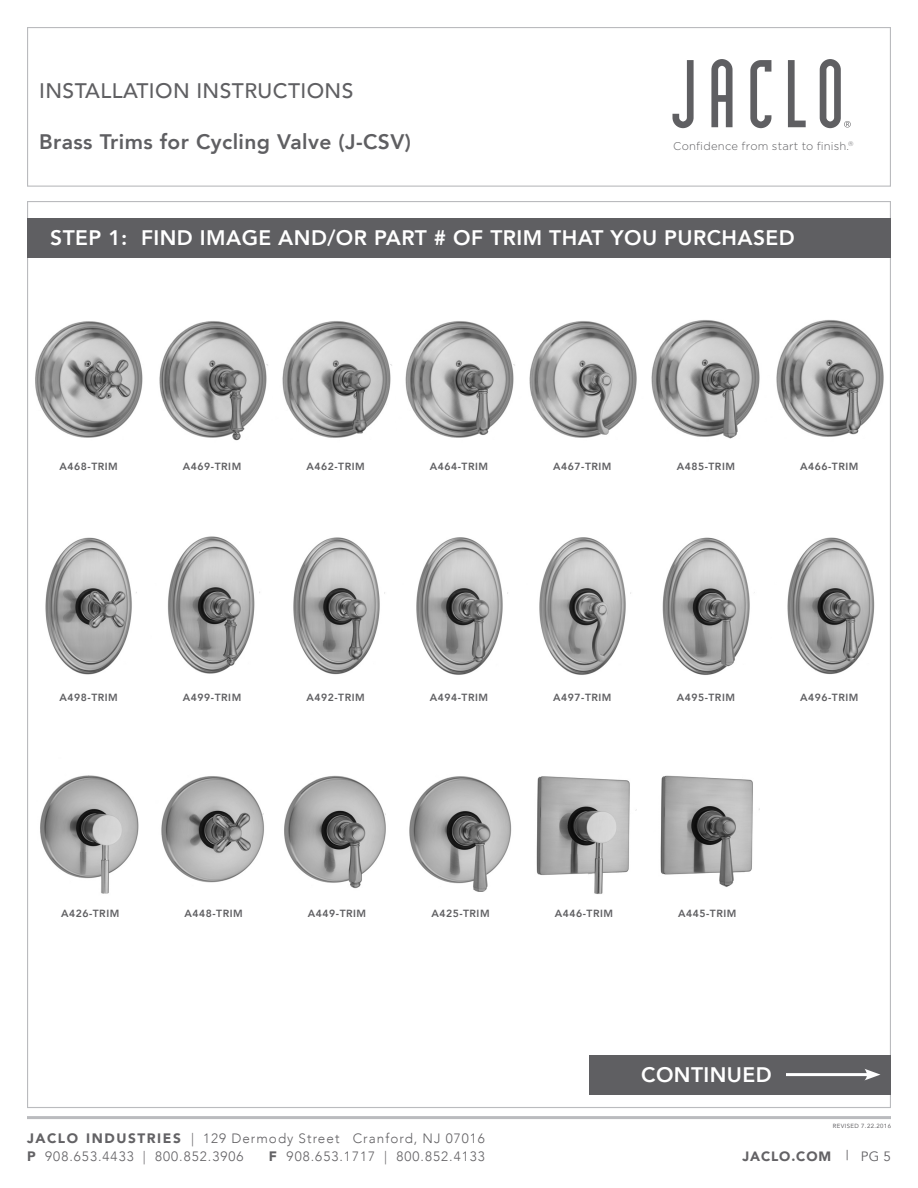
<style>
.page{position:relative;width:918px;height:1188px;background:#fff}
.page>*{position:absolute;margin:0;border:0;box-sizing:border-box;transform-origin:0 0}
.t1{font:800 21px "Avenir";letter-spacing:.02em;color:#fff}
.t2{font:800 21px "Avenir";letter-spacing:.02em;color:#5f5f62}
.t3{font:500 21px "Avenir";letter-spacing:.02em;color:#5f5f62}
.t4{font:300 13.5px/18px "Avenir";letter-spacing:.075em;color:#636265}
.t5{font:900 13.5px "Avenir";letter-spacing:.065em;color:#636265}
.t6{font:300 11.25px "Gotham";letter-spacing:.02em;color:#5f5f62}
.t7{font:800 10.35px "Avenir";letter-spacing:.05em;color:#5f5f62}
.t8{font:6px "Avenir";letter-spacing:.065em;color:#636265}
.s1{font-weight:900;font-size:13.65px}
.s2{font-weight:400}
</style>
<div class="page">
<hr style="left:27px;top:1116px;width:864px;height:3px;background:#babbbe">
<div style="left:27px;top:27px;width:864px;height:160px;border:1px solid #babbbe"></div>
<svg style="left:673px;top:60px;width:21px;height:68px"></svg>
<svg style="left:711px;top:59px;width:22px;height:68px"></svg>
<svg style="left:750px;top:60px;width:21px;height:68px"></svg>
<svg style="left:788px;top:60px;width:18px;height:67px"></svg>
<svg style="left:820px;top:59px;width:31px;height:69px"></svg>
<div style="left:590px;top:1055px;width:301px;height:40px;background:#5f5f62"></div>
<hr style="left:786px;top:1073px;width:84px;height:3px;background:#fff">
<svg style="left:864px;top:1069px;width:17px;height:11px"></svg>
<div style="left:27px;top:218px;width:864px;height:40px;background:#5f5f62"></div>
<img style="left:45px;top:537px;width:92px;height:138px">
<img style="left:167px;top:536px;width:218px;height:139px">
<img style="left:651px;top:320px;width:109px;height:119px">
<img style="left:776px;top:320px;width:108px;height:117px">
<img style="left:159px;top:321px;width:109px;height:120px">
<img style="left:35px;top:321px;width:108px;height:117px">
<img style="left:529px;top:321px;width:108px;height:117px">
<img style="left:282px;top:321px;width:110px;height:117px">
<img style="left:405px;top:321px;width:110px;height:117px">
<img style="left:787px;top:538px;width:88px;height:136px">
<img style="left:662px;top:537px;width:93px;height:138px">
<img style="left:539px;top:538px;width:92px;height:137px">
<img style="left:416px;top:538px;width:92px;height:137px">
<img style="left:40px;top:775px;width:99px;height:119px">
<img style="left:660px;top:775px;width:100px;height:112px">
<img style="left:409px;top:776px;width:103px;height:116px">
<img style="left:284px;top:775px;width:102px;height:114px">
<img style="left:536px;top:776px;width:101px;height:118px">
<img style="left:161px;top:776px;width:103px;height:107px">
<p class="t3" style="left:39px;top:73px;width:316px">INSTALLATION INSTRUCTIONS</p>
<p class="t2" style="left:39px;top:122px;width:373px">Brass Trims for Cycling Valve (J-CSV)</p>
<p class="t6" style="left:673px;top:140px;width:182px">Confidence from start to finish.<sup>®</sup></p>
<p class="t1" style="left:50px;top:219px;width:746px">STEP 1: FIND IMAGE AND/OR PART # OF TRIM THAT YOU PURCHASED</p>
<p class="t7" style="left:60px;top:457px;width:60px">A468-TRIM</p>
<p class="t7" style="left:183px;top:457px;width:60px">A469-TRIM</p>
<p class="t7" style="left:306px;top:457px;width:60px">A462-TRIM</p>
<p class="t7" style="left:430px;top:457px;width:60px">A464-TRIM</p>
<p class="t7" style="left:553px;top:457px;width:60px">A467-TRIM</p>
<p class="t7" style="left:677px;top:457px;width:60px">A485-TRIM</p>
<p class="t7" style="left:800px;top:457px;width:60px">A466-TRIM</p>
<p class="t7" style="left:60px;top:688px;width:60px">A498-TRIM</p>
<p class="t7" style="left:183px;top:688px;width:60px">A499-TRIM</p>
<p class="t7" style="left:306px;top:688px;width:60px">A492-TRIM</p>
<p class="t7" style="left:430px;top:688px;width:60px">A494-TRIM</p>
<p class="t7" style="left:553px;top:688px;width:60px">A497-TRIM</p>
<p class="t7" style="left:677px;top:688px;width:60px">A495-TRIM</p>
<p class="t7" style="left:800px;top:688px;width:60px">A496-TRIM</p>
<p class="t7" style="left:61px;top:904px;width:60px">A426-TRIM</p>
<p class="t7" style="left:184px;top:904px;width:60px">A448-TRIM</p>
<p class="t7" style="left:308px;top:904px;width:60px">A449-TRIM</p>
<p class="t7" style="left:431px;top:904px;width:60px">A425-TRIM</p>
<p class="t7" style="left:555px;top:904px;width:60px">A446-TRIM</p>
<p class="t7" style="left:678px;top:904px;width:60px">A445-TRIM</p>
<p class="t1" style="left:641px;top:1056px;width:132px">CONTINUED</p>
<p class="t8" style="left:833px;top:1121px;width:60px">REVISED 7.22.2016</p>
<h2 class="t4" style="left:27px;top:1129px;width:459px"><span class="s1">JACLO INDUSTRIES</span> | 129 Dermody Street Cranford, NJ 07016<br><span class="s1">P</span> 908.653.4433 | 800.852.3906</h2>
<h2 class="t4" style="left:269px;top:1147px;width:218px"><span class="s1">F</span> 908.653.1717 | 800.852.4133</h2>
<h2 class="t5" style="left:742px;top:1145px;width:150px">JACLO.COM <span class="s2">| PG 5</span></h2>
</div>
